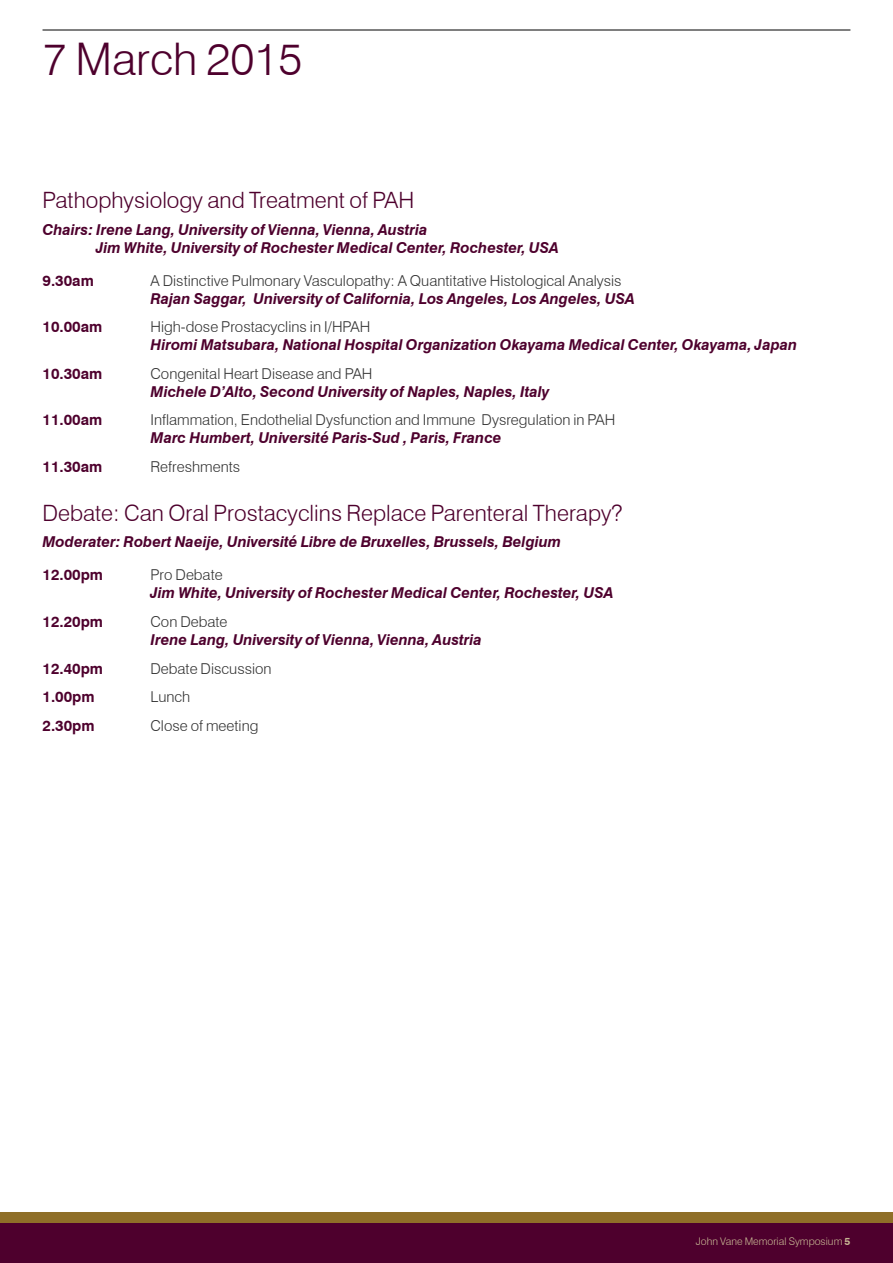
<style>
.page{position:relative;width:893px;height:1263px;background:#fff}
.page>*{position:absolute;margin:0;border:0;box-sizing:border-box;transform-origin:0 0}
.t1{font:300 45px "Swiss 721 BT";color:#4e002d}
.t2{font:300 22.5px "Swiss 721 BT";color:#4e002d}
.t3{font:italic 700 15px/18px "Swiss 721 BT";color:#4e002d}
.t4{font:300 15px "Swiss 721 BT";color:#333}
.t5{font:700 15px "Swiss 721 BT";color:#4e002d}
.t6{font:300 10.5px "Swiss 721 BT";color:#c7b793}
.s1{font-weight:700}
</style>
<div class="page">
<div style="left:0;top:1212px;width:893px;height:12px;background:#8f6f28"></div>
<div style="left:0;top:1222px;width:893px;height:41px;background:#4e002d"></div>
<hr style="left:43px;top:30px;width:807px;height:1px;background:#000">
<h1 class="t1" style="left:43px;top:32px;width:261px">7 March 2015</h1>
<h2 class="t2" style="left:43px;top:187px;width:373px">Pathophysiology and Treatment of PAH</h2>
<p class="t3" style="left:96px;top:220px;width:464px;text-indent:-54px">Chairs: Irene Lang, University of Vienna, Vienna, Austria<br>Jim White, University of Rochester Medical Center, Rochester, USA</p>
<p class="t5" style="left:43px;top:271px;width:53px">9.30am</p>
<p class="t4" style="left:151px;top:271px;width:473px">A Distinctive Pulmonary Vasculopathy: A Quantitative Histological Analysis</p>
<p class="t3" style="left:151px;top:289px;width:486px">Rajan Saggar, University of California, Los Angeles, Los Angeles, USA</p>
<p class="t5" style="left:43px;top:318px;width:61px">10.00am</p>
<p class="t4" style="left:151px;top:318px;width:221px">High-dose Prostacyclins in I/HPAH</p>
<p class="t3" style="left:151px;top:336px;width:648px">Hiromi Matsubara, National Hospital Organization Okayama Medical Center, Okayama, Japan</p>
<p class="t5" style="left:43px;top:364px;width:61px">10.30am</p>
<p class="t4" style="left:151px;top:364px;width:223px">Congenital Heart Disease and PAH</p>
<p class="t3" style="left:151px;top:382px;width:400px">Michele D’Alto, Second University of Naples, Naples, Italy</p>
<p class="t5" style="left:43px;top:411px;width:61px">11.00am</p>
<p class="t4" style="left:151px;top:411px;width:466px">Inflammation, Endothelial Dysfunction and Immune Dysregulation in PAH</p>
<p class="t3" style="left:151px;top:429px;width:353px">Marc Humbert, Université Paris-Sud , Paris, France</p>
<p class="t5" style="left:43px;top:458px;width:61px">11.30am</p>
<p class="t4" style="left:151px;top:458px;width:91px">Refreshments</p>
<h2 class="t2" style="left:43px;top:500px;width:582px">Debate: Can Oral Prostacyclins Replace Parenteral Therapy?</h2>
<p class="t3" style="left:43px;top:533px;width:520px">Moderater: Robert Naeije, Université Libre de Bruxelles, Brussels, Belgium</p>
<p class="t5" style="left:43px;top:566px;width:62px">12.00pm</p>
<p class="t4" style="left:151px;top:566px;width:74px">Pro Debate</p>
<p class="t3" style="left:151px;top:584px;width:464px">Jim White, University of Rochester Medical Center, Rochester, USA</p>
<p class="t5" style="left:43px;top:612px;width:62px">12.20pm</p>
<p class="t4" style="left:151px;top:612px;width:79px">Con Debate</p>
<p class="t3" style="left:151px;top:630px;width:333px">Irene Lang, University of Vienna, Vienna, Austria</p>
<p class="t5" style="left:43px;top:659px;width:62px">12.40pm</p>
<p class="t4" style="left:151px;top:659px;width:123px">Debate Discussion</p>
<p class="t5" style="left:43px;top:688px;width:54px">1.00pm</p>
<p class="t4" style="left:151px;top:688px;width:41px">Lunch</p>
<p class="t5" style="left:43px;top:716px;width:54px">2.30pm</p>
<p class="t4" style="left:151px;top:716px;width:109px">Close of meeting</p>
<p class="t6" style="left:696px;top:1235px;width:156px">John Vane Memorial Symposium <span class="s1">5</span></p>
</div>
